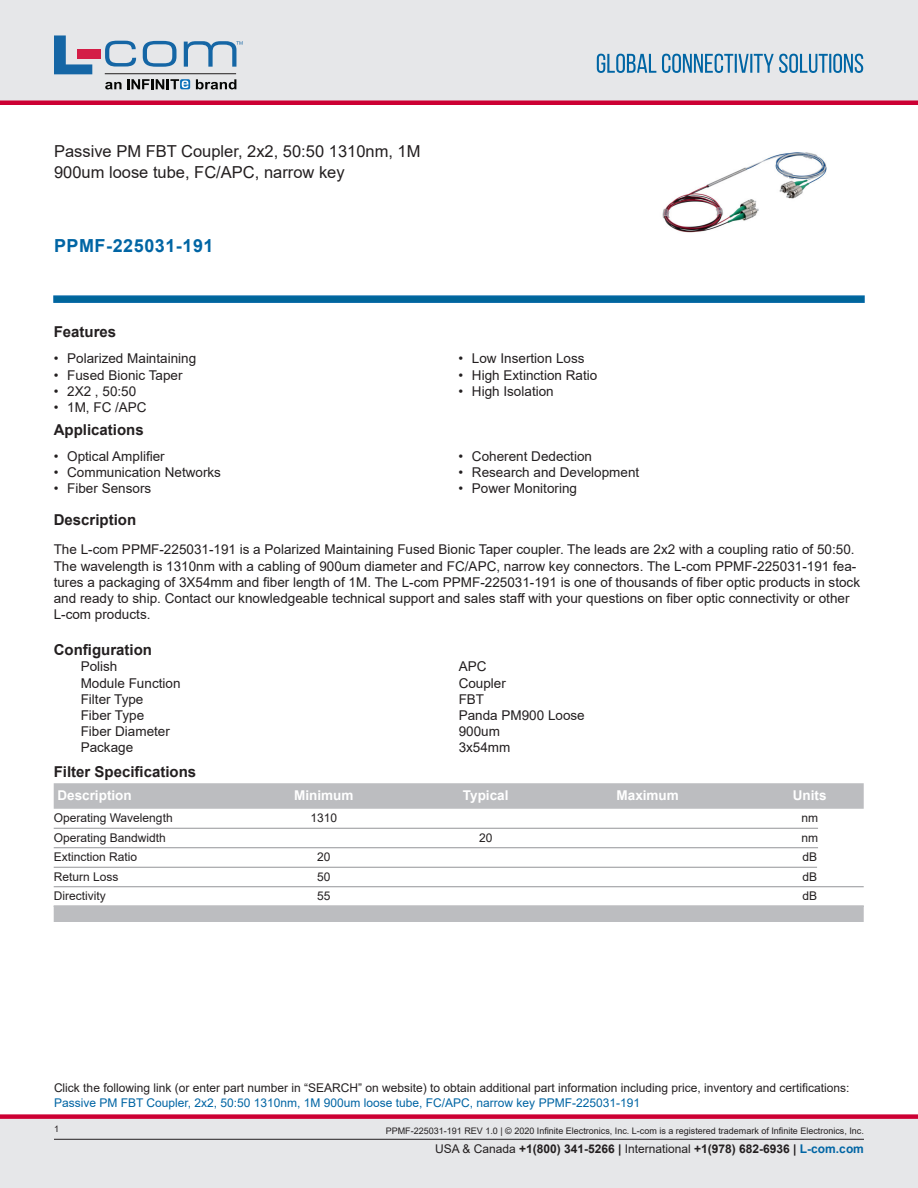
<style>
.page{position:relative;width:918px;height:1188px;background:#fff}
.page>*{position:absolute;margin:0;border:0;box-sizing:border-box;transform-origin:0 0}
.PN{font:700 18px "Arial";letter-spacing:.03em;color:#0065a4}
.Web_Description_Para{font:16.5px/21px "Arial";color:#231f20}
.LCOM_Section_Header{font:700 15px "Arial";color:#231f20}
.Table-Body{font:700 15px "Arial";color:#231f20}
.Head1{font:700 15px "Arial";color:#231f20}
.MarketingDescription{font:13.5px/16.2px "Arial";color:#231f20}
.Specs_Para{font:13.5px "Arial";color:#231f20}
.LCOM_Table_Header_Mi{font:700 13.5px "Arial";color:#fff}
.Description_and_PN_L{font:12px/14.4px "Arial";color:#231f20}
.Table-Body-2{font:12px "Arial";color:#231f20}
.t1{font:700 12px "Arial";color:#231f20}
.t2{font:9px "Arial";color:#231f20}
.s1{color:#0065a4}
.s2{font-weight:400}
</style>
<div class="page">
<div style="left:0;top:1119px;width:918px;height:69px;background:#e6e7e9"></div>
<div style="left:0;top:1114px;width:918px;height:5px;background:#c03"></div>
<div style="left:0;top:0;width:918px;height:102px;background:#e6e7e9"></div>
<div style="left:0;top:100px;width:918px;height:5px;background:#c03"></div>
<hr style="left:54px;top:1139px;width:810px;height:1px;background:#231f20">
<svg style="left:597px;top:54px;width:266px;height:19px"></svg>
<svg style="left:53px;top:295px;width:812px;height:8px;background:#0f6ea3"></svg>
<hr style="left:105px;top:73px;width:131px;height:1px;background:#211e1e">
<svg style="left:54px;top:35px;width:38px;height:39px"></svg>
<svg style="left:143px;top:41px;width:34px;height:26px"></svg>
<svg style="left:105px;top:41px;width:31px;height:26px"></svg>
<div style="left:77px;top:49px;width:23px;height:10px;background:#d41e47"></div>
<svg style="left:180px;top:79px;width:10px;height:10px"></svg>
<svg style="left:196px;top:79px;width:40px;height:10px"></svg>
<svg style="left:105px;top:79px;width:83px;height:10px"></svg>
<svg style="left:184px;top:41px;width:59px;height:26px"></svg>
<img style="left:662px;top:152px;width:165px;height:81px">
<div style="left:54px;top:783px;width:810px;height:26px;background:#bcbdc0"></div>
<hr style="left:54px;top:828px;width:764px;height:1px;background:#939598">
<hr style="left:54px;top:847px;width:764px;height:1px;background:#939598">
<hr style="left:54px;top:867px;width:763px;height:1px;background:#939598">
<hr style="left:54px;top:886px;width:810px;height:1px;background:#939598">
<div style="left:54px;top:905px;width:810px;height:17px;background:#bcbdc0"></div>
<h1 class="Web_Description_Para" style="left:54px;top:141px;width:368px">Passive PM FBT Coupler, 2x2, 50:50 1310nm, 1M<br>900um loose tube, FC/APC, narrow key</h1>
<p class="PN" style="left:54px;top:233px;width:161px">PPMF-225031-191</p>
<p class="LCOM_Section_Header" style="left:54px;top:321px;width:64px">Features</p>
<p class="MarketingDescription" style="left:54px;top:350px;width:144px">• Polarized Maintaining</p>
<p class="MarketingDescription" style="left:54px;top:367px;width:130px">• Fused Bionic Taper</p>
<p class="MarketingDescription" style="left:54px;top:383px;width:84px">• 2X2 , 50:50</p>
<p class="MarketingDescription" style="left:54px;top:399px;width:95px">• 1M, FC /APC</p>
<p class="LCOM_Section_Header" style="left:54px;top:419px;width:92px">Applications</p>
<p class="MarketingDescription" style="left:54px;top:448px;width:113px">• Optical Amplifier</p>
<p class="MarketingDescription" style="left:54px;top:464px;width:169px">• Communication Networks</p>
<p class="MarketingDescription" style="left:54px;top:480px;width:99px">• Fiber Sensors</p>
<p class="MarketingDescription" style="left:458px;top:350px;width:128px">• Low Insertion Loss</p>
<p class="MarketingDescription" style="left:458px;top:367px;width:140px">• High Extinction Ratio</p>
<p class="MarketingDescription" style="left:458px;top:383px;width:97px">• High Isolation</p>
<p class="MarketingDescription" style="left:458px;top:448px;width:135px">• Coherent Dedection</p>
<p class="MarketingDescription" style="left:458px;top:464px;width:182px">• Research and Development</p>
<p class="MarketingDescription" style="left:458px;top:480px;width:120px">• Power Monitoring</p>
<p class="LCOM_Section_Header" style="left:54px;top:509px;width:84px">Description</p>
<p class="MarketingDescription" style="left:54px;top:542px;width:808px">The L-com PPMF-225031-191 is a Polarized Maintaining Fused Bionic Taper coupler. The leads are 2x2 with a coupling ratio of 50:50.<br>The wavelength is 1310nm with a cabling of 900um diameter and FC/APC, narrow key connectors. The L-com PPMF-225031-191 fea&shy;tures a packaging of 3X54mm and fiber length of 1M. The L-com PPMF-225031-191 is one of thousands of fiber optic products in stock and ready to ship. Contact our knowledgeable technical support and sales staff with your questions on fiber optic connectivity or other L-com products.</p>
<p class="Head1" style="left:54px;top:639px;width:100px">Configuration</p>
<p class="Specs_Para" style="left:81px;top:657px;width:38px">Polish</p>
<p class="Specs_Para" style="left:459px;top:657px;width:29px">APC</p>
<p class="Specs_Para" style="left:81px;top:674px;width:101px">Module Function</p>
<p class="Specs_Para" style="left:459px;top:674px;width:49px">Coupler</p>
<p class="Specs_Para" style="left:81px;top:690px;width:64px">Filter Type</p>
<p class="Specs_Para" style="left:459px;top:690px;width:27px">FBT</p>
<p class="Specs_Para" style="left:81px;top:706px;width:65px">Fiber Type</p>
<p class="Specs_Para" style="left:459px;top:706px;width:128px">Panda PM900 Loose</p>
<p class="Specs_Para" style="left:81px;top:722px;width:91px">Fiber Diameter</p>
<p class="Specs_Para" style="left:459px;top:722px;width:43px">900um</p>
<p class="Specs_Para" style="left:81px;top:738px;width:54px">Package</p>
<p class="Specs_Para" style="left:459px;top:738px;width:53px">3x54mm</p>
<p class="Table-Body" style="left:54px;top:761px;width:144px">Filter Specifications</p>
<p class="LCOM_Table_Header_Mi" style="left:57px;top:786px;width:76px">Description</p>
<p class="LCOM_Table_Header_Mi" style="left:294px;top:786px;width:61px">Minimum</p>
<p class="LCOM_Table_Header_Mi" style="left:463px;top:786px;width:47px">Typical</p>
<p class="LCOM_Table_Header_Mi" style="left:617px;top:786px;width:64px">Maximum</p>
<p class="LCOM_Table_Header_Mi" style="left:793px;top:786px;width:35px">Units</p>
<p class="Table-Body-2" style="left:54px;top:810px;width:120px">Operating Wavelength</p>
<p class="Table-Body-2" style="left:310px;top:810px;width:28px">1310</p>
<p class="Table-Body-2" style="left:801px;top:810px;width:18px">nm</p>
<p class="Table-Body-2" style="left:54px;top:829px;width:114px">Operating Bandwidth</p>
<p class="Table-Body-2" style="left:479px;top:829px;width:15px">20</p>
<p class="Table-Body-2" style="left:801px;top:829px;width:18px">nm</p>
<p class="Table-Body-2" style="left:54px;top:849px;width:85px">Extinction Ratio</p>
<p class="Table-Body-2" style="left:317px;top:849px;width:15px">20</p>
<p class="Table-Body-2" style="left:802px;top:849px;width:16px">dB</p>
<p class="Table-Body-2" style="left:54px;top:868px;width:66px">Return Loss</p>
<p class="Table-Body-2" style="left:317px;top:868px;width:15px">50</p>
<p class="Table-Body-2" style="left:802px;top:868px;width:16px">dB</p>
<p class="Table-Body-2" style="left:54px;top:888px;width:53px">Directivity</p>
<p class="Table-Body-2" style="left:317px;top:888px;width:15px">55</p>
<p class="Table-Body-2" style="left:802px;top:888px;width:16px">dB</p>
<p class="Description_and_PN_L" style="left:54px;top:1081px;width:797px">Click the following link (or enter part number in “SEARCH” on website) to obtain additional part information including price, inventory and certifications:<br><span class="s1">Passive PM FBT Coupler, 2x2, 50:50 1310nm, 1M 900um loose tube, FC/APC, narrow key PPMF-225031-191</span></p>
<p class="t2" style="left:54px;top:1123px;width:7px">1</p>
<p class="t2" style="left:386px;top:1125px;width:480px">PPMF-225031-191 REV 1.0 | © 2020 Infinite Electronics, Inc. L-com is a registered trademark of Infinite Electronics, Inc.</p>
<p class="t1" style="left:435px;top:1140px;width:430px"><span class="s2">USA &amp; Canada</span> +1(800) 341-5266 | <span class="s2">International</span> +1(978) 682-6936 | <span class="s1">L-com.com</span></p>
</div>
